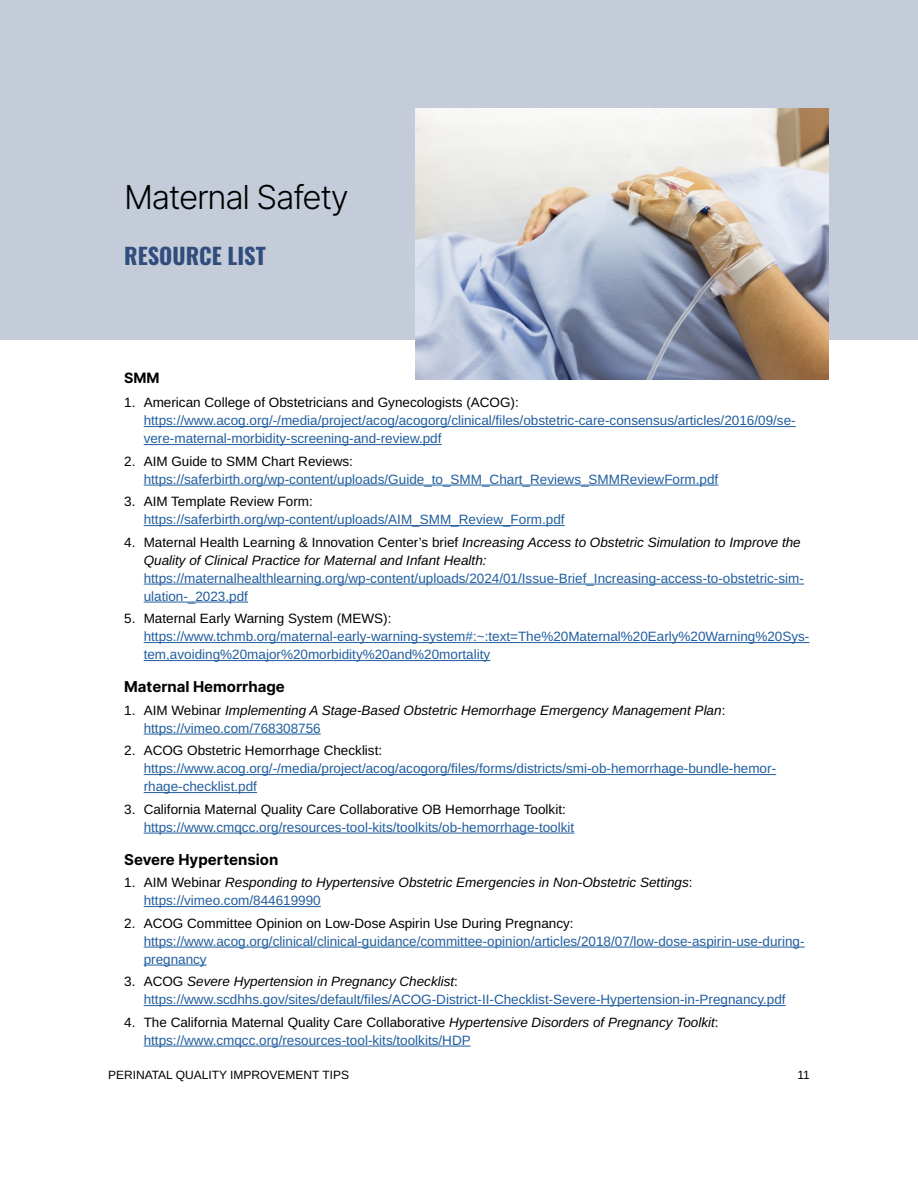
<style>
.page{position:relative;width:918px;height:1188px;background:#fff}
.page>*{position:absolute;margin:0;border:0;box-sizing:border-box;transform-origin:0 0}
.t1{font:300 33px "Inter";letter-spacing:-.04em;color:#000}
.t2{font:700 22.5px "Oswald";color:#314d7d}
.t3{font:700 15px "Inter";color:#000}
.t4{font:700 14.25px "Inter";color:#000}
.t5{font:13.5px/18px "Arimo";color:#215e9e}
.t6{font:italic 13.5px/18px "Arimo";color:#000}
.t7{font:13.5px "Arimo";color:#000}
.t8{font:12px "Arimo";color:#000}
.s1{font-style:normal}
.s2{font-style:normal;color:#215e9e}
.s3{color:#000}
.s4{font-style:italic;color:#000}
</style>
<div class="page">
<div style="left:0;top:0;width:918px;height:339px;background:#c4ccd9"></div>
<img style="left:416px;top:108px;width:413px;height:272px">
<hr style="left:144px;top:426px;width:652px;height:1px;background:#215e9e">
<hr style="left:144px;top:444px;width:298px;height:1px;background:#215e9e">
<hr style="left:144px;top:485px;width:574px;height:1px;background:#215e9e">
<hr style="left:144px;top:525px;width:421px;height:1px;background:#215e9e">
<hr style="left:144px;top:584px;width:660px;height:1px;background:#215e9e">
<hr style="left:144px;top:602px;width:104px;height:1px;background:#215e9e">
<hr style="left:144px;top:642px;width:665px;height:1px;background:#215e9e">
<hr style="left:144px;top:660px;width:346px;height:1px;background:#215e9e">
<hr style="left:144px;top:734px;width:177px;height:1px;background:#215e9e">
<hr style="left:144px;top:774px;width:632px;height:1px;background:#215e9e">
<hr style="left:144px;top:792px;width:113px;height:1px;background:#215e9e">
<hr style="left:144px;top:833px;width:430px;height:1px;background:#215e9e">
<hr style="left:144px;top:906px;width:177px;height:1px;background:#215e9e">
<hr style="left:144px;top:947px;width:661px;height:1px;background:#215e9e">
<hr style="left:144px;top:965px;width:63px;height:1px;background:#215e9e">
<hr style="left:144px;top:1005px;width:642px;height:1px;background:#215e9e">
<hr style="left:144px;top:1046px;width:327px;height:1px;background:#215e9e">
<h1 class="t1" style="left:124px;top:174px;width:226px">Maternal Safety</h1>
<h2 class="t2" style="left:124px;top:245px;width:143px">RESOURCE LIST</h2>
<p class="t4" style="left:124px;top:367px;width:37px">SMM</p>
<p class="t7" style="left:124px;top:393px;width:396px">1. American College of Obstetricians and Gynecologists (ACOG):</p>
<p class="t5" style="left:144px;top:412px;width:654px">https://www.acog.org/-/media/project/acog/acogorg/clinical/files/obstetric-care-consensus/articles/2016/09/se&shy;vere-maternal-morbidity-screening-and-review.pdf</p>
<p class="t7" style="left:124px;top:452px;width:230px">2. AIM Guide to SMM Chart Reviews:</p>
<p class="t5" style="left:144px;top:470px;width:576px">https://saferbirth.org/wp-content/uploads/Guide_to_SMM_Chart_Reviews_SMMReviewForm.pdf</p>
<p class="t7" style="left:124px;top:492px;width:190px">3. AIM Template Review Form:</p>
<p class="t5" style="left:144px;top:511px;width:422px">https://saferbirth.org/wp-content/uploads/AIM_SMM_Review_Form.pdf</p>
<p class="t6" style="left:144px;top:533px;width:659px;text-indent:-19px"><span class="s1">4. Maternal Health Learning &amp; Innovation Center’s brief</span> Increasing Access to Obstetric Simulation to Improve the<br>Quality of Clinical Practice for Maternal and Infant Health:</p>
<p class="t5" style="left:144px;top:569px;width:662px">https://maternalhealthlearning.org/wp-content/uploads/2024/01/Issue-Brief_Increasing-access-to-obstetric-sim&shy;ulation-_2023.pdf</p>
<p class="t7" style="left:124px;top:609px;width:269px">5. Maternal Early Warning System (MEWS):</p>
<p class="t5" style="left:144px;top:628px;width:667px">https://www.tchmb.org/maternal-early-warning-system#:~:text=The%20Maternal%20Early%20Warning%20Sys&shy;tem,avoiding%20major%20morbidity%20and%20mortality</p>
<p class="t3" style="left:124px;top:675px;width:162px">Maternal Hemorrhage</p>
<p class="t6" style="left:144px;top:701px;width:583px;text-indent:-19px"><span class="s1">1. AIM Webinar</span> Implementing A Stage-Based Obstetric Hemorrhage Emergency Management Plan<span class="s1">: </span><span class="s2">https://vimeo.com/768308756</span></p>
<p class="t7" style="left:124px;top:741px;width:260px">2. ACOG Obstetric Hemorrhage Checklist:</p>
<p class="t5" style="left:144px;top:760px;width:634px">https://www.acog.org/-/media/project/acog/acogorg/files/forms/districts/smi-ob-hemorrhage-bundle-hemor&shy;rhage-checklist.pdf</p>
<p class="t7" style="left:124px;top:800px;width:443px">3. California Maternal Quality Care Collaborative OB Hemorrhage Toolkit:</p>
<p class="t5" style="left:144px;top:818px;width:432px">https://www.cmqcc.org/resources-tool-kits/toolkits/ob-hemorrhage-toolkit</p>
<p class="t3" style="left:124px;top:848px;width:156px">Severe Hypertension</p>
<p class="t6" style="left:144px;top:874px;width:550px;text-indent:-19px"><span class="s1">1. AIM Webinar</span> Responding to Hypertensive Obstetric Emergencies in Non-Obstetric Settings<span class="s1">: </span><span class="s2">https://vimeo.com/844619990</span></p>
<p class="t7" style="left:124px;top:914px;width:451px">2. ACOG Committee Opinion on Low-Dose Aspirin Use During Pregnancy:</p>
<p class="t5" style="left:144px;top:932px;width:662px">https://www.acog.org/clinical/clinical-guidance/committee-opinion/articles/2018/07/low-dose-aspirin-use-during&shy;pregnancy</p>
<p class="t5" style="left:144px;top:973px;width:643px;text-indent:-19px"><span class="s3">3. ACOG</span> <span class="s4">Severe Hypertension in Pregnancy Checklist</span><span class="s3">: </span>https://www.scdhhs.gov/sites/default/files/ACOG-District-II-Checklist-Severe-Hypertension-in-Pregnancy.pdf</p>
<p class="t5" style="left:144px;top:1013px;width:577px;text-indent:-19px"><span class="s3">4. The California Maternal Quality Care Collaborative</span> <span class="s4">Hypertensive Disorders of Pregnancy Toolkit</span><span class="s3">: </span>https://www.cmqcc.org/resources-tool-kits/toolkits/HDP</p>
<p class="t8" style="left:108px;top:1066px;width:243px">PERINATAL QUALITY IMPROVEMENT TIPS</p>
<p class="t8" style="left:798px;top:1066px;width:14px">11</p>
</div>
